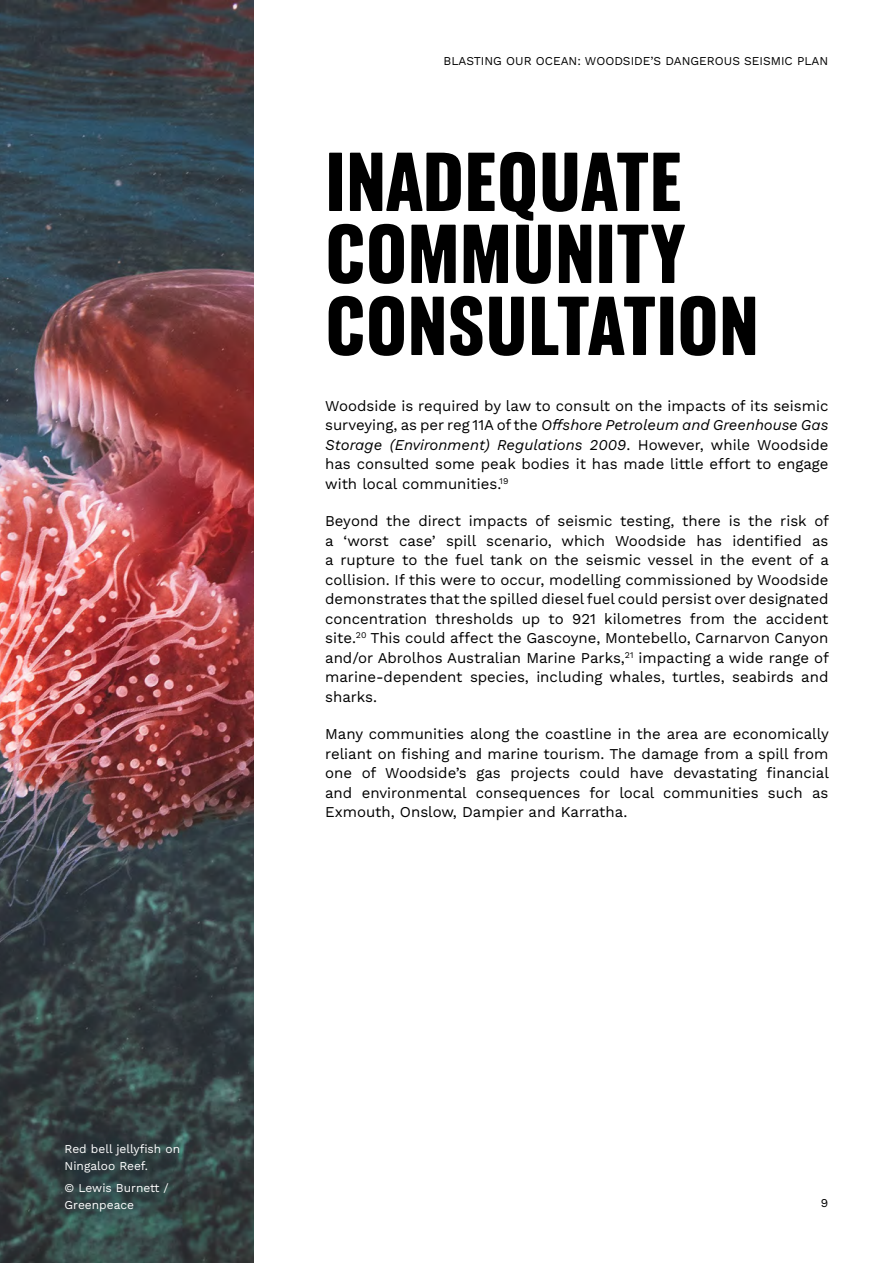
<style>
.page{position:relative;width:893px;height:1263px;background:#fff}
.page>*{position:absolute;margin:0;border:0;box-sizing:border-box;transform-origin:0 0}
.t1{font:72px/72px "Zodiac Sans";color:#000}
.t2{font:15px/19.5px "Work Sans";color:#000;text-align:justify}
.t3{font:12px/16.5px "Work Sans";color:#fff}
.t4{font:12px "Work Sans";color:#000}
.s1{font-style:italic}
</style>
<div class="page">
<img style="left:0;top:0;width:254px;height:1263px">
<div style="left:32px;top:1112px;width:183px;height:136px;background:#18535e;opacity:.2"></div>
<p class="t3" style="left:65px;top:1141px;width:117px">Red bell jellyfish on<br>Ningaloo Reef.</p>
<p class="t3" style="left:65px;top:1180px;width:106px">© Lewis Burnett /<br>Greenpeace</p>
<p class="t4" style="left:443px;top:52px;width:386px">BLASTING OUR OCEAN: WOODSIDE’S DANGEROUS SEISMIC PLAN</p>
<h1 class="t1" style="left:325px;top:150px;width:435px">INADEQUATE<br>COMMUNITY<br>CONSULTATION</h1>
<p class="t2" style="left:325px;top:395px;width:505px">Woodside is required by law to consult on the impacts of its seismic surveying, as per reg 11A of the <span class="s1">Offshore Petroleum and Greenhouse Gas Storage (Environment) Regulations 2009</span>. However, while Woodside has consulted some peak bodies it has made little effort to engage with local communities.<sup>19</sup></p>
<p class="t2" style="left:325px;top:511px;width:505px">Beyond the direct impacts of seismic testing, there is the risk of a ‘worst case’ spill scenario, which Woodside has identified as a rupture to the fuel tank on the seismic vessel in the event of a collision. If this were to occur, modelling commissioned by Woodside demonstrates that the spilled diesel fuel could persist over designated concentration thresholds up to 921 kilometres from the accident site.<sup>20</sup> This could affect the Gascoyne, Montebello, Carnarvon Canyon and/or Abrolhos Australian Marine Parks,<sup>21</sup> impacting a wide range of marine-dependent species, including whales, turtles, seabirds and sharks.</p>
<p class="t2" style="left:325px;top:724px;width:505px">Many communities along the coastline in the area are economically reliant on fishing and marine tourism. The damage from a spill from one of Woodside’s gas projects could have devastating financial and environmental consequences for local communities such as Exmouth, Onslow, Dampier and Karratha.</p>
<p class="t4" style="left:821px;top:1194px;width:9px">9</p>
</div>
